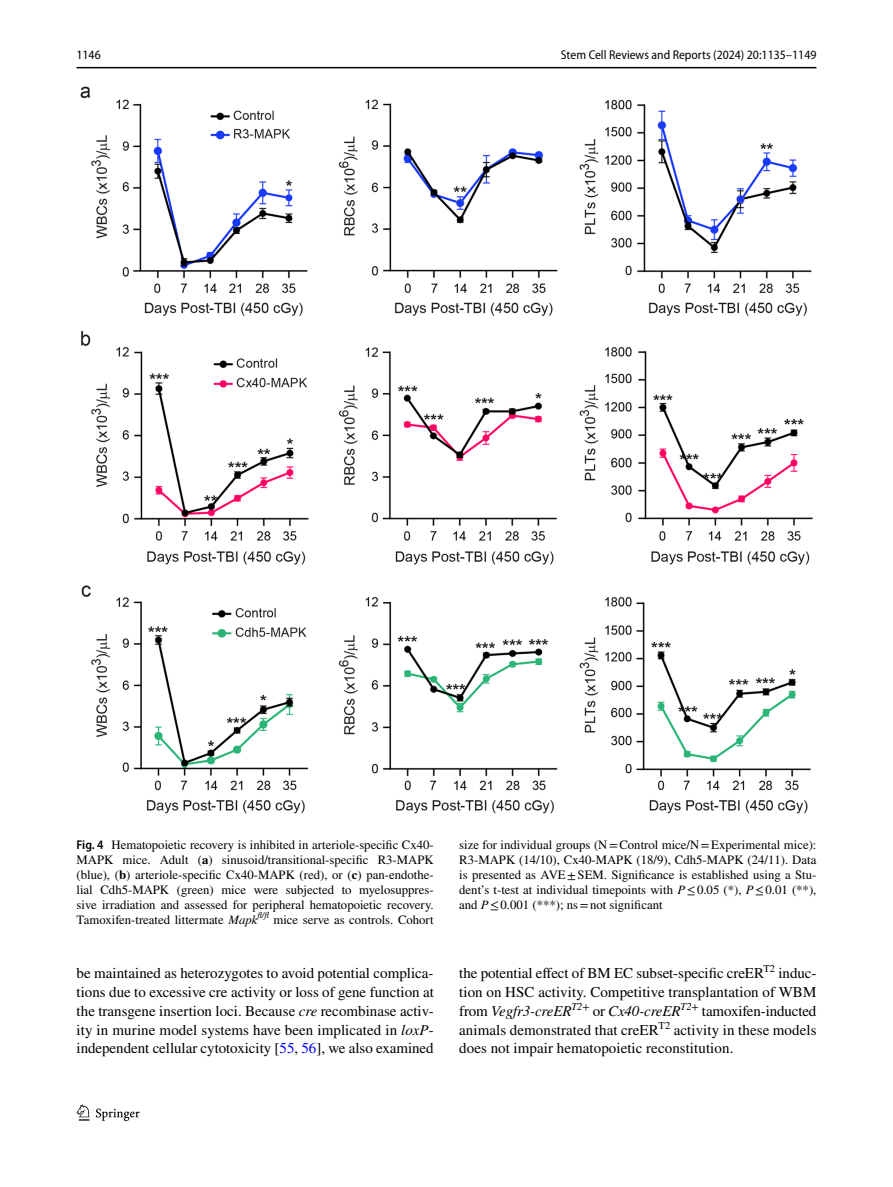
<style>
.page{position:relative;width:893px;height:1187px;background:#fff}
.page>*{position:absolute;margin:0;border:0;box-sizing:border-box;transform-origin:0 0}
.t1{font:15px/18.8px "STIX";letter-spacing:-.005em;color:#000;text-align:justify}
.t2{font:12.75px/15px "STIX";color:#000;text-align:justify}
.t3{font:semi-condensed 12.75px "Myriad Pro";color:#000}
.s1{font-family:"Myriad Pro";font-weight:600;font-stretch:semi-condensed}
.s2{font-weight:700}
.s3{font-style:italic}
.s4{color:#00f}
</style>
<div class="page">
<hr style="left:77px;top:67px;width:739px;height:1px;background:#000">
<svg style="left:77px;top:1104px;width:12px;height:16px"></svg>
<svg style="left:96px;top:1108px;width:44px;height:12px"></svg>
<img style="left:81px;top:87px;width:731px;height:726px">
<p class="t3" style="left:77px;top:48px;width:26px">1146</p>
<p class="t3" style="left:561px;top:48px;width:257px">Stem Cell Reviews and Reports (2024) 20:1135–1149</p>
<p class="t2" style="left:77px;top:837px;width:359px"><span class="s1">Fig. 4</span> Hematopoietic recovery is inhibited in arteriole-specific Cx40- MAPK mice. Adult (<span class="s2">a</span>) sinusoid/transitional-specific R3-MAPK (blue), (<span class="s2">b</span>) arteriole-specific Cx40-MAPK (red), or (<span class="s2">c</span>) pan-endothe&shy;lial Cdh5-MAPK (green) mice were subjected to myelosuppres&shy;sive irradiation and assessed for peripheral hematopoietic recovery.<br>Tamoxifen-treated littermate <span class="s3">Mapk</span><sup>fl/fl</sup> mice serve as controls. Cohort</p>
<p class="t2" style="left:459px;top:837px;width:359px">size for individual groups (N=Control mice/N=Experimental mice):<br>R3-MAPK (14/10), Cx40-MAPK (18/9), Cdh5-MAPK (24/11). Data is presented as AVE±SEM. Significance is established using a Stu&shy;dent’s t-test at individual timepoints with <span class="s3">P</span>≤0.05 (*), <span class="s3">P</span>≤0.01 (**), and <span class="s3">P</span>≤0.001 (***); ns=not significant</p>
<p class="t1" style="left:77px;top:964px;width:359px">be maintained as heterozygotes to avoid potential complica&shy;tions due to excessive cre activity or loss of gene function at the transgene insertion loci. Because <span class="s3">cre</span> recombinase activ&shy;ity in murine model systems have been implicated in <span class="s3">loxP&shy;</span>independent cellular cytotoxicity [<span class="s4">55</span>, <span class="s4">56</span>], we also examined</p>
<p class="t1" style="left:459px;top:964px;width:359px">the potential effect of BM EC subset-specific creER<sup>T2</sup> induc&shy;tion on HSC activity. Competitive transplantation of WBM from <span class="s3">Vegfr3-creER</span><sup>T2</sup><sup>+</sup> or <span class="s3">Cx40-creER</span><sup>T2</sup><sup>+</sup> tamoxifen-inducted animals demonstrated that creER<sup>T2</sup> activity in these models does not impair hematopoietic reconstitution.</p>
</div>
